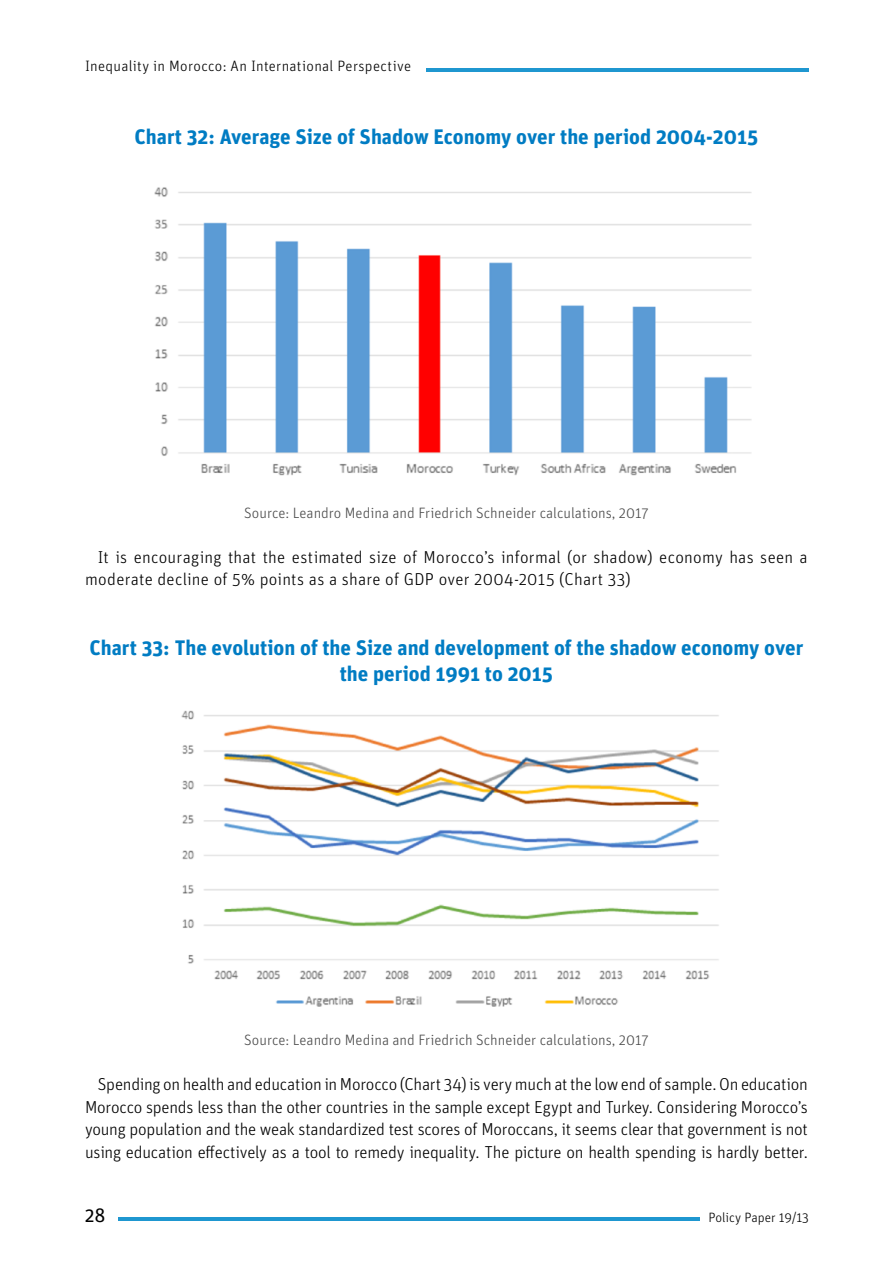
<style>
.page{position:relative;width:893px;height:1263px;background:#fff}
.page>*{position:absolute;margin:0;border:0;box-sizing:border-box;transform-origin:0 0}
.t1{font:700 21px/25.2px "Unit Pro";color:#007cc3;text-align:center}
.t2{font:19.5px "Unit Pro";color:#000}
.t3{font:300 17.25px/22.5px "Unit Pro";letter-spacing:.01em;color:#000}
.t4{font:300 15px "Unit Pro";color:#4b4b4b}
.t5{font:300 15px "Unit Pro";letter-spacing:.02em;color:#000}
.t6{font:300 13.5px "Unit Pro";color:#000}
</style>
<div class="page">
<hr style="left:426px;top:69px;width:383px;height:3px;background:#1f97d0">
<hr style="left:118px;top:1217px;width:582px;height:3px;background:#1f97d0">
<img style="left:154px;top:187px;width:598px;height:289px">
<img style="left:181px;top:710px;width:538px;height:297px">
<p class="t5" style="left:85px;top:57px;width:328px">Inequality in Morocco: An International Perspective</p>
<p class="t1" style="left:135px;top:124px;width:625px">Chart 32: Average Size of Shadow Economy over the period 2004-2015</p>
<p class="t4" style="left:244px;top:504px;width:406px">Source: Leandro Medina and Friedrich Schneider calculations, 2017</p>
<p class="t3" style="left:85px;top:546px;width:724px;text-indent:13px">It is encouraging that the estimated size of Morocco’s informal (or shadow) economy has seen a moderate decline of 5% points as a share of GDP over 2004-2015 (Chart 33)</p>
<p class="t1" style="left:90px;top:635px;width:715px">Chart 33: The evolution of the Size and development of the shadow economy over the period 1991 to 2015</p>
<p class="t4" style="left:244px;top:1031px;width:406px">Source: Leandro Medina and Friedrich Schneider calculations, 2017</p>
<p class="t3" style="left:85px;top:1073px;width:724px;text-align:justify;text-indent:13px">Spending on health and education in Morocco (Chart 34) is very much at the low end of sample. On education Morocco spends less than the other countries in the sample except Egypt and Turkey. Considering Morocco’s young population and the weak standardized test scores of Moroccans, it seems clear that government is not using education effectively as a tool to remedy inequality. The picture on health spending is hardly better.</p>
<p class="t2" style="left:85px;top:1203px;width:22px">28</p>
<p class="t6" style="left:708px;top:1209px;width:102px">Policy Paper 19/13</p>
</div>
